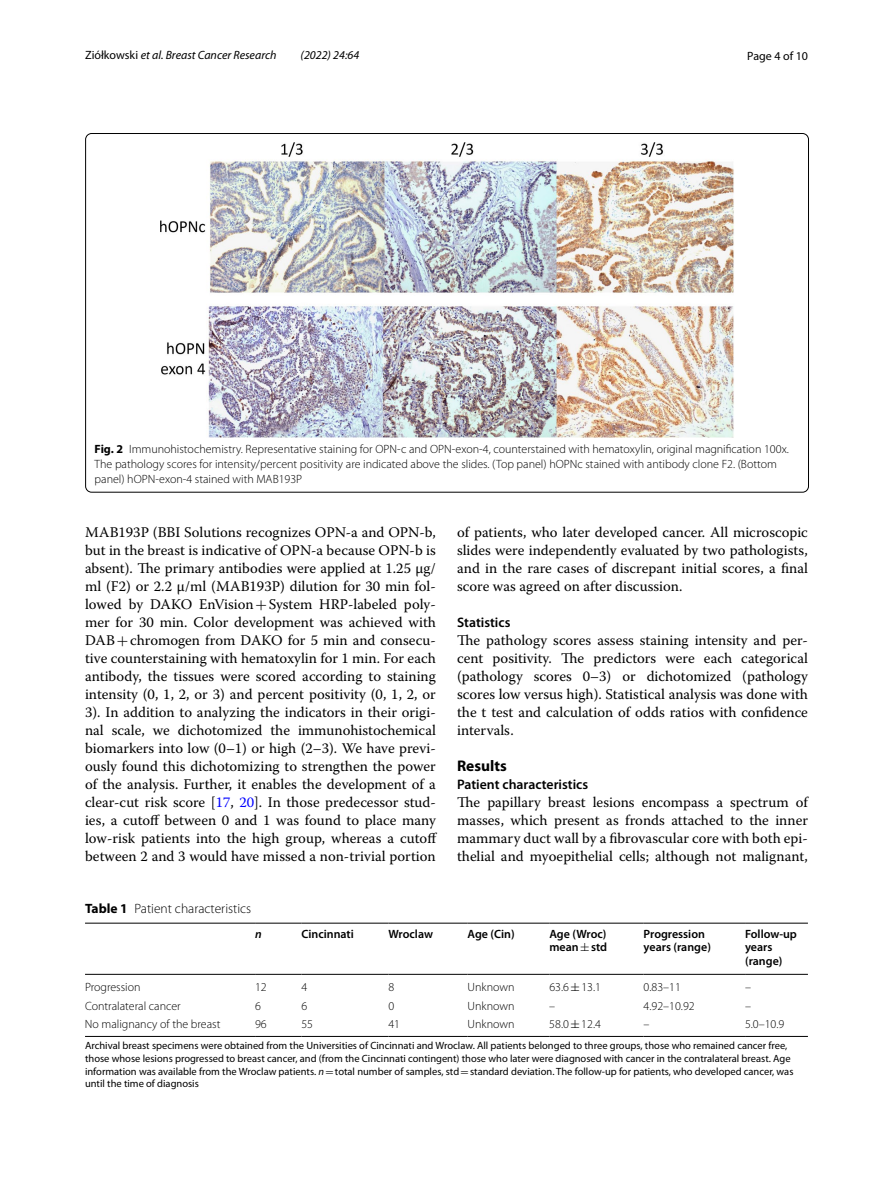
<style>
.page{position:relative;width:893px;height:1187px;background:#fff}
.page>*{position:absolute;margin:0;border:0;box-sizing:border-box;transform-origin:0 0}
.t1{font:700 15.45px "Myriad Pro";color:#000}
.t2{font:14.7px/18px "Warnock Pro";color:#000;text-align:justify}
.t3{font:600 13.8px "Myriad Pro";color:#000}
.t4{font:300 13.5px "Myriad Pro";color:#000}
.t5{font:300 12px/15px "Myriad Pro";color:#000}
.t6{font:600 12px/13.5px "Myriad Pro";color:#000}
.t7{font:italic 12px "Myriad Pro";color:#000}
.t8{font:12px "Myriad Pro";color:#000}
.t9{font:italic 600 12px "Myriad Pro";color:#000}
.t10{font:10.5px/12.8px "Myriad Pro";color:#000}
.s1{font-style:normal}
.s2{font-weight:700}
.s3{font-family:"MTSY"}
.s4{color:#00f}
.s5{font-family:"MTSY";font-weight:400}
.s6{font-style:italic}
</style>
<div class="page">
<hr style="left:85px;top:922px;width:170px;height:1px;background:#000">
<hr style="left:85px;top:974px;width:170px;height:1px;background:#000">
<hr style="left:255px;top:922px;width:46px;height:1px;background:#000">
<hr style="left:255px;top:974px;width:46px;height:1px;background:#000">
<hr style="left:301px;top:922px;width:87px;height:1px;background:#000">
<hr style="left:301px;top:974px;width:87px;height:1px;background:#000">
<hr style="left:388px;top:922px;width:80px;height:1px;background:#000">
<hr style="left:388px;top:974px;width:80px;height:1px;background:#000">
<hr style="left:468px;top:922px;width:81px;height:1px;background:#000">
<hr style="left:468px;top:974px;width:81px;height:1px;background:#000">
<hr style="left:549px;top:922px;width:95px;height:1px;background:#000">
<hr style="left:549px;top:974px;width:95px;height:1px;background:#000">
<hr style="left:644px;top:922px;width:101px;height:1px;background:#000">
<hr style="left:644px;top:974px;width:101px;height:1px;background:#000">
<hr style="left:745px;top:922px;width:63px;height:1px;background:#000">
<hr style="left:745px;top:974px;width:63px;height:1px;background:#000">
<hr style="left:85px;top:1036px;width:170px;height:1px;background:#000">
<hr style="left:255px;top:1036px;width:46px;height:1px;background:#000">
<hr style="left:301px;top:1036px;width:87px;height:1px;background:#000">
<hr style="left:388px;top:1036px;width:80px;height:1px;background:#000">
<hr style="left:468px;top:1036px;width:81px;height:1px;background:#000">
<hr style="left:549px;top:1036px;width:95px;height:1px;background:#000">
<hr style="left:644px;top:1036px;width:101px;height:1px;background:#000">
<hr style="left:745px;top:1036px;width:63px;height:1px;background:#000">
<img style="left:160px;top:142px;width:574px;height:295px">
<p class="t7" style="left:85px;top:48px;width:193px"><span class="s1">Ziółkowski</span> et al. Breast Cancer Research</p>
<p class="t7" style="left:301px;top:48px;width:60px">(2022) 24:64</p>
<p class="t8" style="left:747px;top:48px;width:62px">Page 4 of 10</p>
<p class="t5" style="left:95px;top:441px;width:696px"><span class="s2">Fig. 2</span> Immunohistochemistry. Representative staining for OPN-c and OPN-exon-4, counterstained with hematoxylin, original magnification 100x.<br>The pathology scores for intensity/percent positivity are indicated above the slides. (Top panel) hOPNc stained with antibody clone F2. (Bottom panel) hOPN-exon-4 stained with MAB193P</p>
<p class="t2" style="left:85px;top:523px;width:354px">MAB193P (BBI Solutions recognizes OPN-a and OPN-b, but in the breast is indicative of OPN-a because OPN-b is absent). The primary antibodies were applied at 1.25 μg/ ml (F2) or 2.2 μ/ml (MAB193P) dilution for 30 min fol&shy;lowed by DAKO EnVision<span class="s3">+</span>System HRP-labeled poly&shy;mer for 30 min. Color development was achieved with DAB<span class="s3">+</span>chromogen from DAKO for 5 min and consecu&shy;tive counterstaining with hematoxylin for 1 min. For each antibody, the tissues were scored according to staining intensity (0, 1, 2, or 3) and percent positivity (0, 1, 2, or 3). In addition to analyzing the indicators in their origi&shy;nal scale, we dichotomized the immunohistochemical biomarkers into low (0–1) or high (2–3). We have previ&shy;ously found this dichotomizing to strengthen the power of the analysis. Further, it enables the development of a clear-cut risk score [<span class="s4">17</span>, <span class="s4">20</span>]. In those predecessor stud&shy;ies, a cutoff between 0 and 1 was found to place many low-risk patients into the high group, whereas a cutoff between 2 and 3 would have missed a non-trivial portion</p>
<p class="t2" style="left:457px;top:523px;width:352px">of patients, who later developed cancer. All microscopic slides were independently evaluated by two pathologists, and in the rare cases of discrepant initial scores, a final score was agreed on after discussion.</p>
<p class="t3" style="left:457px;top:613px;width:55px">Statistics</p>
<p class="t2" style="left:457px;top:631px;width:352px">The pathology scores assess staining intensity and per&shy;cent positivity. The predictors were each categorical (pathology scores 0–3) or dichotomized (pathology scores low versus high). Statistical analysis was done with the t test and calculation of odds ratios with confidence intervals.</p>
<p class="t1" style="left:457px;top:755px;width:51px">Results</p>
<p class="t3" style="left:457px;top:775px;width:133px">Patient characteristics</p>
<p class="t2" style="left:457px;top:793px;width:352px">The papillary breast lesions encompass a spectrum of masses, which present as fronds attached to the inner mammary duct wall by a fibrovascular core with both epi&shy;thelial and myoepithelial cells; although not malignant,</p>
<p class="t4" style="left:85px;top:901px;width:168px"><span class="s2">Table 1</span> Patient characteristics</p>
<p class="t9" style="left:255px;top:925px;width:8px">n</p>
<p class="t6" style="left:301px;top:926px;width:54px">Cincinnati</p>
<p class="t6" style="left:388px;top:926px;width:46px">Wroclaw</p>
<p class="t6" style="left:468px;top:926px;width:48px">Age (Cin)</p>
<p class="t6" style="left:549px;top:926px;width:59px">Age (Wroc) mean<span class="s5">±</span>std</p>
<p class="t6" style="left:644px;top:926px;width:69px">Progression years (range)</p>
<p class="t6" style="left:745px;top:926px;width:53px">Follow-up years (range)</p>
<p class="t5" style="left:85px;top:980px;width:57px">Progression</p>
<p class="t5" style="left:255px;top:980px;width:13px">12</p>
<p class="t5" style="left:301px;top:980px;width:7px">4</p>
<p class="t5" style="left:388px;top:980px;width:7px">8</p>
<p class="t5" style="left:468px;top:980px;width:49px">Unknown</p>
<p class="t5" style="left:549px;top:980px;width:53px">63.6<span class="s5">±</span>13.1</p>
<p class="t5" style="left:644px;top:980px;width:39px">0.83–11</p>
<p class="t5" style="left:745px;top:980px;width:7px">–</p>
<p class="t5" style="left:85px;top:998px;width:97px">Contralateral cancer</p>
<p class="t5" style="left:255px;top:998px;width:7px">6</p>
<p class="t5" style="left:301px;top:998px;width:7px">6</p>
<p class="t5" style="left:388px;top:998px;width:7px">0</p>
<p class="t5" style="left:468px;top:998px;width:49px">Unknown</p>
<p class="t5" style="left:549px;top:998px;width:7px">–</p>
<p class="t5" style="left:644px;top:998px;width:53px">4.92–10.92</p>
<p class="t5" style="left:745px;top:998px;width:7px">–</p>
<p class="t5" style="left:85px;top:1016px;width:137px">No malignancy of the breast</p>
<p class="t5" style="left:255px;top:1016px;width:13px">96</p>
<p class="t5" style="left:301px;top:1016px;width:13px">55</p>
<p class="t5" style="left:388px;top:1016px;width:13px">41</p>
<p class="t5" style="left:468px;top:1016px;width:49px">Unknown</p>
<p class="t5" style="left:549px;top:1016px;width:53px">58.0<span class="s5">±</span>12.4</p>
<p class="t5" style="left:643px;top:1016px;width:7px">–</p>
<p class="t5" style="left:745px;top:1016px;width:41px">5.0–10.9</p>
<p class="t10" style="left:85px;top:1038px;width:710px">Archival breast specimens were obtained from the Universities of Cincinnati and Wroclaw. All patients belonged to three groups, those who remained cancer free, those whose lesions progressed to breast cancer, and (from the Cincinnati contingent) those who later were diagnosed with cancer in the contralateral breast. Age information was available from the Wroclaw patients. <span class="s6">n</span><span class="s3">=</span>total number of samples, std<span class="s3">=</span>standard deviation. The follow-up for patients, who developed cancer, was until the time of diagnosis</p>
</div>
